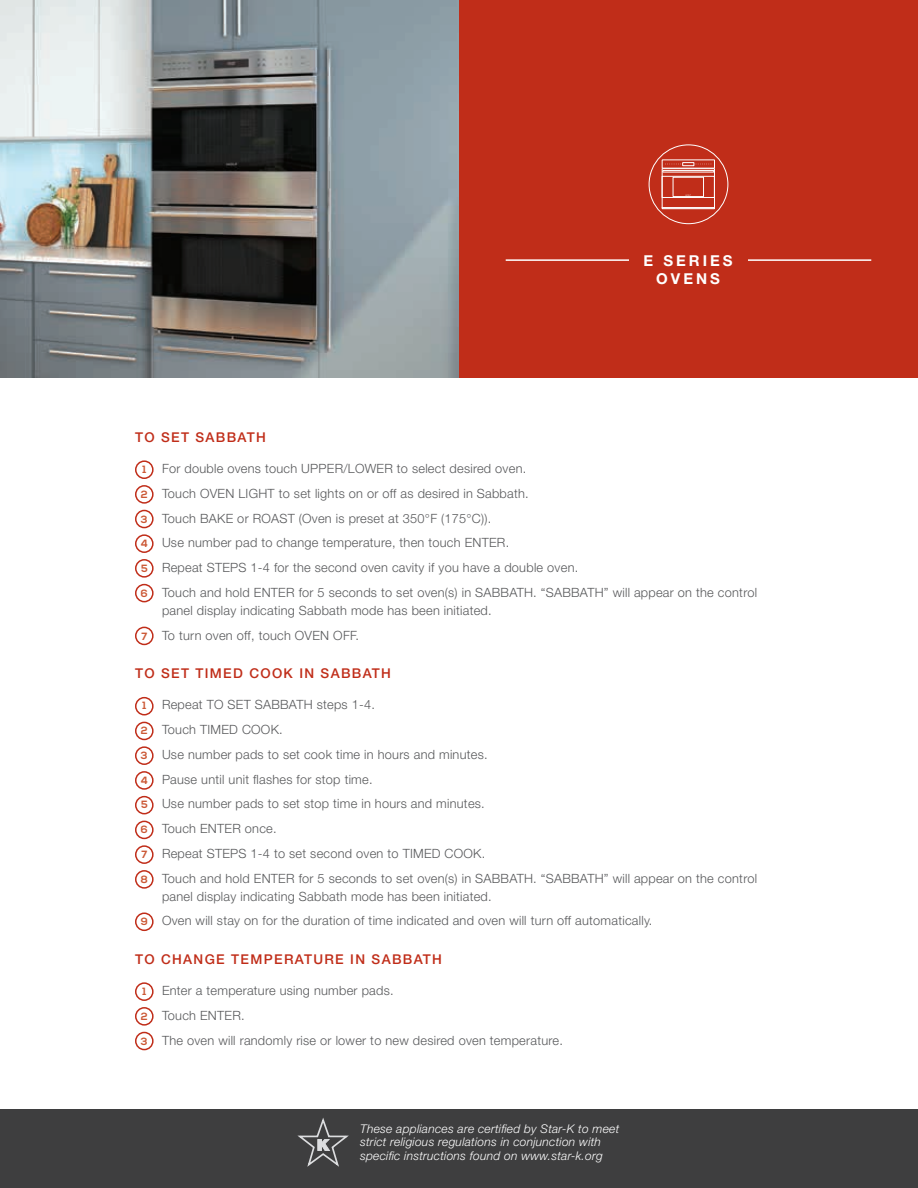
<style>
.page{position:relative;width:918px;height:1188px;background:#fff}
.page>*{position:absolute;margin:0;border:0;box-sizing:border-box;transform-origin:0 0}
.t1{font:700 15px/18px "Helvetica Neue LT Std";letter-spacing:.2em;color:#fff;text-align:center}
.t2{font:500 13.5px "Helvetica Neue LT Std";letter-spacing:.1em;color:#c02d19}
.t3{font:300 12.75px/24.8px "Helvetica Neue LT Std";letter-spacing:.02em;color:#57585a}
.t4{font:italic 300 12px/13.5px "Helvetica Neue LT Std";letter-spacing:.02em;color:#fff}
.s1{font-family:"Nexa";font-weight:700;font-size:10.5px;color:#cb5835}
</style>
<div class="page">
<div style="left:459px;top:0;width:459px;height:378px;background:#c02d19"></div>
<img style="left:0;top:0;width:459px;height:378px">
<div style="left:0;top:1109px;width:918px;height:79px;background:#3e3e3f"></div>
<svg style="left:297px;top:1118px;width:52px;height:49px"></svg>
<hr style="left:506px;top:259px;width:365px;height:2px;background:#fff">
<div style="left:629px;top:255px;width:118px;height:30px;background:#c02d19"></div>
<div style="left:662px;top:168px;width:53px;height:40px;border:1px solid #fff"></div>
<div style="left:662px;top:207px;width:53px;height:2px;border:1px solid #fff"></div>
<div style="left:662px;top:160px;width:53px;height:9px;border:1px solid #fff"></div>
<hr style="left:662px;top:169px;width:1px;height:38px;background:#fff">
<hr style="left:662px;top:208px;width:53px;height:1px;background:#fff">
<div style="left:682px;top:162px;width:12px;height:4px;border:1px solid #fff"></div>
<div style="left:663px;top:170px;width:51px;height:2px;border:1px solid #fff"></div>
<div style="left:673px;top:177px;width:31px;height:20px;border:1px solid #fff"></div>
<div style="left:649px;top:145px;width:79px;height:79px;border:1px solid #fff;border-radius:50%"></div>
<div style="left:662px;top:176px;width:53px;height:22px;border:1px solid #fff"></div>
<div style="left:135px;top:460px;width:19px;height:19px;border:2px solid #c02d19;border-radius:50%"></div>
<div style="left:135px;top:697px;width:19px;height:18px;border:2px solid #c02d19;border-radius:50%"></div>
<div style="left:135px;top:627px;width:19px;height:18px;border:2px solid #c02d19;border-radius:50%"></div>
<div style="left:135px;top:485px;width:19px;height:19px;border:2px solid #c02d19;border-radius:50%"></div>
<div style="left:135px;top:722px;width:19px;height:18px;border:2px solid #c02d19;border-radius:50%"></div>
<div style="left:135px;top:510px;width:19px;height:18px;border:2px solid #c02d19;border-radius:50%"></div>
<div style="left:135px;top:746px;width:19px;height:19px;border:2px solid #c02d19;border-radius:50%"></div>
<div style="left:135px;top:534px;width:19px;height:19px;border:2px solid #c02d19;border-radius:50%"></div>
<div style="left:135px;top:771px;width:19px;height:19px;border:2px solid #c02d19;border-radius:50%"></div>
<div style="left:135px;top:559px;width:19px;height:19px;border:2px solid #c02d19;border-radius:50%"></div>
<div style="left:135px;top:796px;width:19px;height:18px;border:2px solid #c02d19;border-radius:50%"></div>
<div style="left:135px;top:982px;width:19px;height:19px;border:2px solid #c02d19;border-radius:50%"></div>
<div style="left:135px;top:821px;width:19px;height:18px;border:2px solid #c02d19;border-radius:50%"></div>
<div style="left:135px;top:1007px;width:19px;height:19px;border:2px solid #c02d19;border-radius:50%"></div>
<div style="left:135px;top:845px;width:19px;height:19px;border:2px solid #c02d19;border-radius:50%"></div>
<div style="left:135px;top:1032px;width:19px;height:18px;border:2px solid #c02d19;border-radius:50%"></div>
<div style="left:135px;top:870px;width:19px;height:19px;border:2px solid #c02d19;border-radius:50%"></div>
<div style="left:135px;top:913px;width:19px;height:18px;border:2px solid #c02d19;border-radius:50%"></div>
<div style="left:135px;top:584px;width:19px;height:18px;border:2px solid #c02d19;border-radius:50%"></div>
<p class="t1" style="left:644px;top:251px;width:91px">E SERIES<br>OVENS</p>
<p class="t2" style="left:135px;top:429px;width:132px">TO SET SABBATH</p>
<p class="t3" style="left:141px;top:456px;width:618px"><span class="s1">1</span> For double ovens touch UPPER/LOWER to select desired oven.<br><span class="s1">2</span> Touch OVEN LIGHT to set lights on or off as desired in Sabbath.<br><span class="s1">3</span> Touch BAKE or ROAST (Oven is preset at 350°F (175°C)).<br><span class="s1">4</span> Use number pad to change temperature, then touch ENTER.<br><span class="s1">5</span> Repeat STEPS 1-4 for the second oven cavity if you have a double oven.<br><span class="s1">6</span> Touch and hold ENTER for 5 seconds to set oven(s) in SABBATH. “SABBATH” will appear on the control</p>
<p class="t3" style="left:141px;top:598px;width:352px;text-indent:21px">panel display indicating Sabbath mode has been initiated.<br><span class="s1">7</span> To turn oven off, touch OVEN OFF.</p>
<p class="t2" style="left:135px;top:665px;width:258px">TO SET TIMED COOK IN SABBATH</p>
<p class="t3" style="left:141px;top:692px;width:618px"><span class="s1">1</span> Repeat TO SET SABBATH steps 1-4.<br><span class="s1">2</span> Touch TIMED COOK.<br><span class="s1">3</span> Use number pads to set cook time in hours and minutes.<br><span class="s1">4</span> Pause until unit flashes for stop time.<br><span class="s1">5</span> Use number pads to set stop time in hours and minutes.<br><span class="s1">6</span> Touch ENTER once.<br><span class="s1">7</span> Repeat STEPS 1-4 to set second oven to TIMED COOK.<br><span class="s1">8</span> Touch and hold ENTER for 5 seconds to set oven(s) in SABBATH. “SABBATH” will appear on the control</p>
<p class="t3" style="left:141px;top:883px;width:513px;text-indent:21px">panel display indicating Sabbath mode has been initiated.<br><span class="s1">9</span> Oven will stay on for the duration of time indicated and oven will turn off automatically.</p>
<p class="t2" style="left:135px;top:951px;width:308px">TO CHANGE TEMPERATURE IN SABBATH</p>
<p class="t3" style="left:141px;top:978px;width:423px"><span class="s1">1</span> Enter a temperature using number pads.<br><span class="s1">2</span> Touch ENTER.<br><span class="s1">3</span> The oven will randomly rise or lower to new desired oven temperature.</p>
<p class="t4" style="left:360px;top:1122px;width:261px">These appliances are certified by Star-K to meet strict religious regulations in conjunction with specific instructions found on www.star-k.org</p>
</div>
